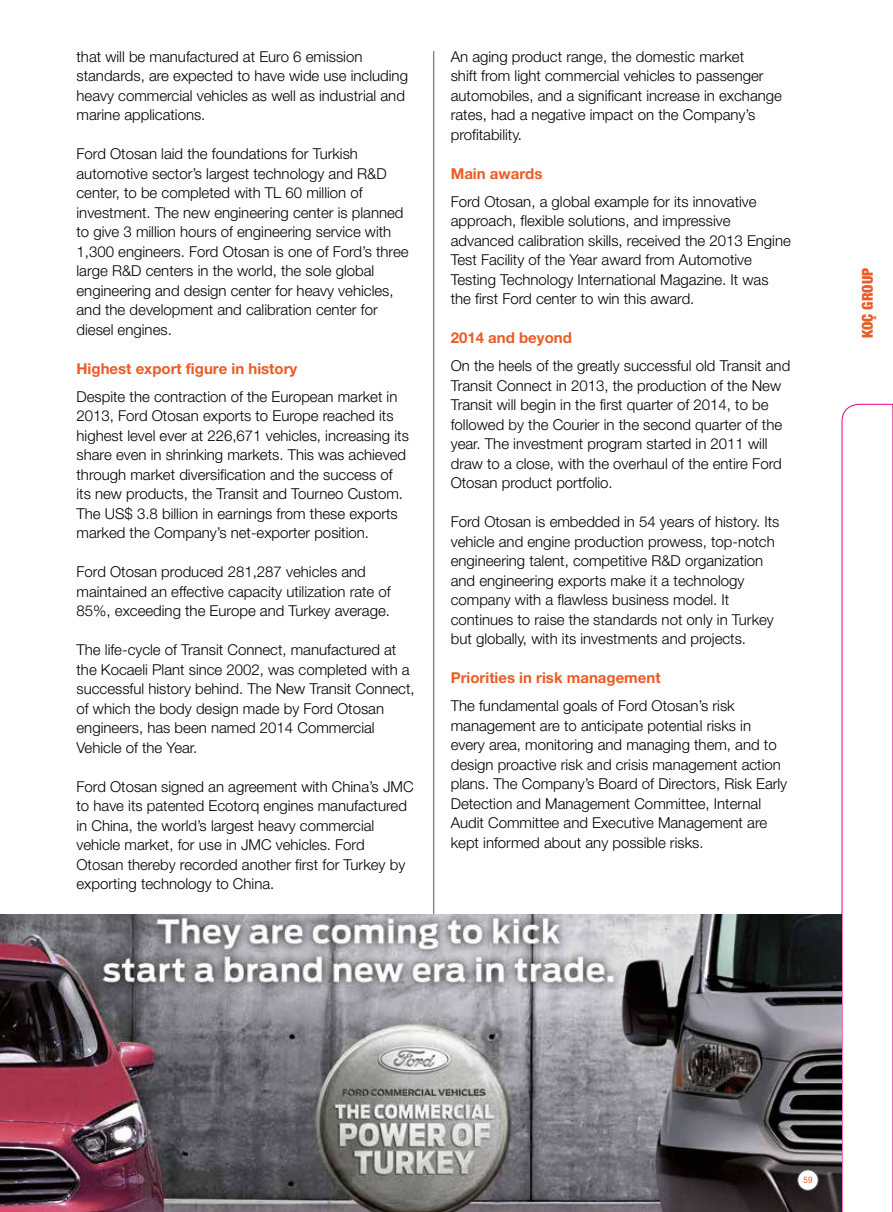
<style>
.page{position:relative;width:893px;height:1212px;background:#fff}
.page>*{position:absolute;margin:0;border:0;box-sizing:border-box;transform-origin:0 0}
.t1{font:300 15px/19.5px "Helvetica Neue LT Pro";color:#000}
.t2{font:700 15px "Helvetica Neue LT Pro";color:#eb5b25}
.t3{font:900 condensed 15px "Helvetica Neue LT Pro";color:#eb5b25}
.t4{font:condensed 9px "Helvetica Neue LT Pro";color:#eb5b25}
</style>
<div class="page">
<svg style="left:842px;top:404px;width:51px;height:808px"></svg>
<hr style="left:433px;top:51px;width:1px;height:863px;background:#575756">
<img style="left:1px;top:914px;width:841px;height:298px">
<img style="left:0;top:914px;width:1px;height:298px">
<div style="left:798px;top:1170px;width:20px;height:20px;background:#fff;border-radius:50%"></div>
<div style="left:797px;top:1169px;width:22px;height:22px;border:1px solid #575756;border-radius:50%"></div>
<p class="t1" style="left:77px;top:46px;width:333px">that will be manufactured at Euro 6 emission standards, are expected to have wide use including heavy commercial vehicles as well as industrial and marine applications.</p>
<p class="t1" style="left:77px;top:144px;width:334px">Ford Otosan laid the foundations for Turkish automotive sector’s largest technology and R&amp;D center, to be completed with TL 60 million of investment. The new engineering center is planned to give 3 million hours of engineering service with 1,300 engineers. Ford Otosan is one of Ford’s three large R&amp;D centers in the world, the sole global engineering and design center for heavy vehicles, and the development and calibration center for diesel engines.</p>
<p class="t2" style="left:77px;top:359px;width:222px">Highest export figure in history</p>
<p class="t1" style="left:77px;top:386px;width:334px">Despite the contraction of the European market in 2013, Ford Otosan exports to Europe reached its highest level ever at 226,671 vehicles, increasing its share even in shrinking markets. This was achieved through market diversification and the success of its new products, the Transit and Tourneo Custom.<br>The US$ 3.8 billion in earnings from these exports marked the Company’s net-exporter position.</p>
<p class="t1" style="left:77px;top:562px;width:316px">Ford Otosan produced 281,287 vehicles and maintained an effective capacity utilization rate of<br>85%, exceeding the Europe and Turkey average.</p>
<p class="t1" style="left:77px;top:640px;width:340px">The life-cycle of Transit Connect, manufactured at the Kocaeli Plant since 2002, was completed with a successful history behind. The New Transit Connect, of which the body design made by Ford Otosan engineers, has been named 2014 Commercial Vehicle of the Year.</p>
<p class="t1" style="left:77px;top:776px;width:339px">Ford Otosan signed an agreement with China’s JMC to have its patented Ecotorq engines manufactured in China, the world’s largest heavy commercial vehicle market, for use in JMC vehicles. Ford Otosan thereby recorded another first for Turkey by exporting technology to China.</p>
<p class="t1" style="left:451px;top:46px;width:333px">An aging product range, the domestic market<br>shift from light commercial vehicles to passenger automobiles, and a significant increase in exchange rates, had a negative impact on the Company’s profitability.</p>
<p class="t2" style="left:451px;top:164px;width:93px">Main awards</p>
<p class="t1" style="left:451px;top:191px;width:342px">Ford Otosan, a global example for its innovative approach, flexible solutions, and impressive advanced calibration skills, received the 2013 Engine Test Facility of the Year award from Automotive Testing Technology International Magazine. It was the first Ford center to win this award.</p>
<p class="t2" style="left:451px;top:329px;width:123px">2014 and beyond</p>
<p class="t1" style="left:451px;top:356px;width:341px">On the heels of the greatly successful old Transit and Transit Connect in 2013, the production of the New Transit will begin in the first quarter of 2014, to be followed by the Courier in the second quarter of the year. The investment program started in 2011 will draw to a close, with the overhaul of the entire Ford Otosan product portfolio.</p>
<p class="t1" style="left:451px;top:512px;width:330px">Ford Otosan is embedded in 54 years of history. Its vehicle and engine production prowess, top-notch engineering talent, competitive R&amp;D organization and engineering exports make it a technology company with a flawless business model. It continues to raise the standards not only in Turkey but globally, with its investments and projects.</p>
<p class="t2" style="left:451px;top:669px;width:211px">Priorities in risk management</p>
<p class="t1" style="left:451px;top:696px;width:338px">The fundamental goals of Ford Otosan’s risk management are to anticipate potential risks in every area, monitoring and managing them, and to design proactive risk and crisis management action plans. The Company’s Board of Directors, Risk Early Detection and Management Committee, Internal Audit Committee and Executive Management are kept informed about any possible risks.</p>
<p class="t3" style="left:858px;top:338px;width:72px;rotate:-90deg">KOÇ GROUP</p>
<p class="t4" style="left:803px;top:1175px;width:10px">59</p>
</div>
